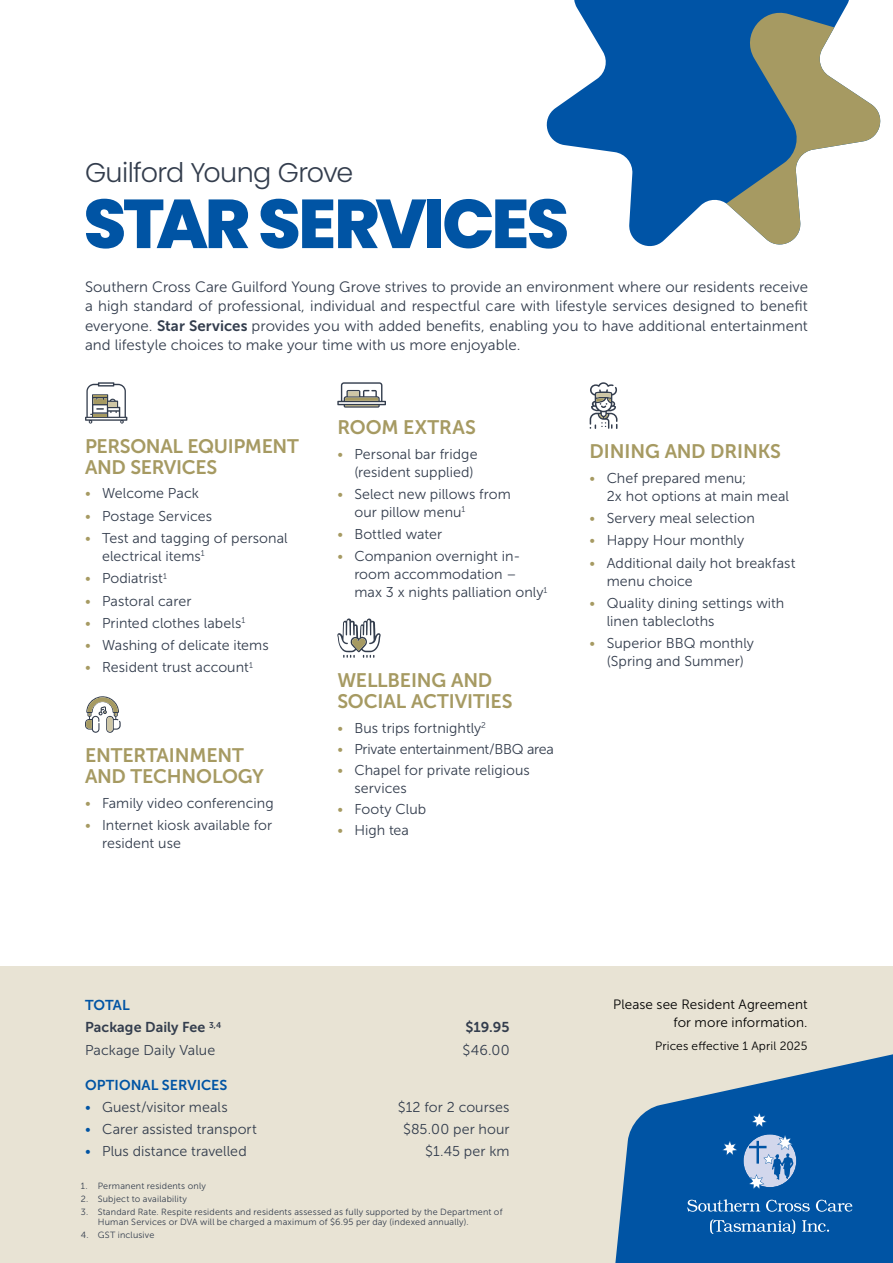
<style>
.page{position:relative;width:893px;height:1263px;background:#fff}
.page>*{position:absolute;margin:0;border:0;box-sizing:border-box;transform-origin:0 0}
.t1{font:800 69px "Poppins";letter-spacing:-.045em;color:#0054a4}
.t2{font:300 27px "Poppins";letter-spacing:-.025em;color:#333d4d}
.t3{font:19.5px/21px "Museo Sans 700";letter-spacing:-.01em;color:#a69a62}
.t4{font:15px/19.5px "Museo Sans 300";letter-spacing:.005em;color:#333d4d;text-align:justify}
.t5{font:14.25px/18px "Museo Sans 300";letter-spacing:.005em;color:#333d4d}
.t6{font:14.25px "Museo Sans 300";letter-spacing:-.015em;color:#333d4d}
.t7{font:14.25px/22.2px "Museo Sans 700";letter-spacing:.005em;color:#333d4d}
.t8{font:14.25px "Museo Sans 700";letter-spacing:.005em;color:#0054a4}
.t9{font:13.5px/18px "Museo Sans 300";letter-spacing:.005em;color:#000;text-align:right}
.t10{font:12px "Museo Sans 300";letter-spacing:.01em;color:#000}
.t11{font:9px/9.8px "Museo Sans 300";letter-spacing:.02em;color:#333d4d}
.s1{font-family:"Museo Sans 700"}
.s2{color:#a69a62}
.s3{color:#0054a4}
</style>
<div class="page">
<div style="left:0;top:967px;width:893px;height:296px;background:#e8e3d4"></div>
<svg style="left:85px;top:382px;width:42px;height:42px"></svg>
<svg style="left:85px;top:696px;width:36px;height:37px"></svg>
<svg style="left:337px;top:382px;width:49px;height:26px"></svg>
<svg style="left:337px;top:618px;width:44px;height:40px"></svg>
<svg style="left:590px;top:382px;width:27px;height:47px"></svg>
<svg style="left:615px;top:1054px;width:278px;height:209px;fill:#0054a4"></svg>
<svg style="left:722px;top:1112px;width:77px;height:78px;background:#4580bc"></svg>
<svg style="left:687px;top:1199px;width:73px;height:13px"></svg>
<svg style="left:766px;top:1200px;width:44px;height:12px"></svg>
<svg style="left:816px;top:1200px;width:36px;height:12px"></svg>
<svg style="left:710px;top:1219px;width:85px;height:15px"></svg>
<svg style="left:802px;top:1220px;width:27px;height:12px"></svg>
<svg style="left:546px;top:0;width:154px;height:247px;fill:#0054a6"></svg>
<svg style="left:700px;top:0;width:181px;height:245px"></svg>
<h2 class="t2" style="left:85px;top:157px;width:270px">Guilford Young Grove</h2>
<h1 class="t1" style="left:84px;top:184px;width:487px">STAR SERVICES</h1>
<p class="t4" style="left:85px;top:277px;width:724px">Southern Cross Care Guilford Young Grove strives to provide an environment where our residents receive a high standard of professional, individual and respectful care with lifestyle services designed to benefit everyone. <span class="s1">Star Services</span> provides you with added benefits, enabling you to have additional entertainment and lifestyle choices to make your time with us more enjoyable.</p>
<h3 class="t3" style="left:85px;top:436px;width:215px">PERSONAL EQUIPMENT<br>AND SERVICES</h3>
<p class="t5" style="left:85px;top:485px;width:115px"><span class="s2">•</span> Welcome Pack</p>
<p class="t5" style="left:85px;top:507px;width:129px"><span class="s2">•</span> Postage Services</p>
<p class="t5" style="left:102px;top:529px;width:187px;text-indent:-17px"><span class="s2">•</span> Test and tagging of personal electrical items<sup>1</sup></p>
<p class="t5" style="left:85px;top:569px;width:84px"><span class="s2">•</span> Podiatrist<sup>1</sup></p>
<p class="t5" style="left:85px;top:592px;width:108px"><span class="s2">•</span> Pastoral carer</p>
<p class="t5" style="left:85px;top:614px;width:162px"><span class="s2">•</span> Printed clothes labels<sup>1</sup></p>
<p class="t5" style="left:85px;top:636px;width:185px"><span class="s2">•</span> Washing of delicate items</p>
<p class="t5" style="left:85px;top:658px;width:169px"><span class="s2">•</span> Resident trust account<sup>1</sup></p>
<h3 class="t3" style="left:85px;top:745px;width:181px">ENTERTAINMENT<br>AND TECHNOLOGY</h3>
<p class="t5" style="left:85px;top:794px;width:190px"><span class="s2">•</span> Family video conferencing</p>
<p class="t5" style="left:102px;top:816px;width:172px;text-indent:-17px"><span class="s2">•</span> Internet kiosk available for resident use</p>
<h3 class="t3" style="left:337px;top:417px;width:140px">ROOM EXTRAS</h3>
<p class="t5" style="left:337px;top:445px;width:142px;text-align:right"><span class="s2">•</span> Personal bar fridge (resident supplied)</p>
<p class="t5" style="left:354px;top:485px;width:158px;text-indent:-17px"><span class="s2">•</span> Select new pillows from our pillow menu<sup>1</sup></p>
<p class="t5" style="left:337px;top:525px;width:106px"><span class="s2">•</span> Bottled water</p>
<p class="t5" style="left:354px;top:547px;width:195px;text-indent:-17px"><span class="s2">•</span> Companion overnight in&shy;room accommodation – max 3 x nights palliation only<sup>1</sup></p>
<h3 class="t3" style="left:337px;top:670px;width:177px">WELLBEING AND<br>SOCIAL ACTIVITIES</h3>
<p class="t5" style="left:337px;top:719px;width:150px"><span class="s2">•</span> Bus trips fortnightly<sup>2</sup></p>
<p class="t6" style="left:337px;top:741px;width:218px"><span class="s2">•</span> Private entertainment/BBQ area</p>
<p class="t5" style="left:354px;top:761px;width:177px;text-indent:-17px"><span class="s2">•</span> Chapel for private religious services</p>
<p class="t5" style="left:337px;top:800px;width:90px"><span class="s2">•</span> Footy Club</p>
<p class="t5" style="left:337px;top:822px;width:73px"><span class="s2">•</span> High tea</p>
<h3 class="t3" style="left:590px;top:441px;width:193px">DINING AND DRINKS</h3>
<p class="t5" style="left:607px;top:469px;width:184px;text-indent:-17px"><span class="s2">•</span> Chef prepared menu;<br>2x hot options at main meal</p>
<p class="t5" style="left:590px;top:509px;width:167px"><span class="s2">•</span> Servery meal selection</p>
<p class="t5" style="left:590px;top:531px;width:156px"><span class="s2">•</span> Happy Hour monthly</p>
<p class="t5" style="left:607px;top:554px;width:190px;text-indent:-17px"><span class="s2">•</span> Additional daily hot breakfast menu choice</p>
<p class="t5" style="left:607px;top:594px;width:179px;text-indent:-17px"><span class="s2">•</span> Quality dining settings with linen tablecloths</p>
<p class="t5" style="left:590px;top:634px;width:166px;text-align:center"><span class="s2">•</span> Superior BBQ monthly (Spring and Summer)</p>
<p class="t7" style="left:85px;top:994px;width:138px"><span class="s3">TOTAL<br></span>Package Daily Fee <sup>3,4</sup></p>
<p class="t7" style="left:465px;top:1016px;width:46px">$19.95</p>
<p class="t5" style="left:85px;top:1041px;width:132px">Package Daily Value</p>
<p class="t5" style="left:463px;top:1041px;width:49px">$46.00</p>
<p class="t8" style="left:85px;top:1077px;width:144px">OPTIONAL SERVICES</p>
<p class="t5" style="left:85px;top:1098px;width:144px"><span class="s3">•</span> Guest/visitor meals</p>
<p class="t5" style="left:398px;top:1098px;width:113px">$12 for 2 courses</p>
<p class="t5" style="left:85px;top:1120px;width:173px"><span class="s3">•</span> Carer assisted transport</p>
<p class="t5" style="left:403px;top:1120px;width:108px">$85.00 per hour</p>
<p class="t5" style="left:85px;top:1142px;width:163px"><span class="s3">•</span> Plus distance travelled</p>
<p class="t5" style="left:425px;top:1142px;width:86px">$1.45 per km</p>
<p class="t11" style="left:81px;top:1181px;width:127px">1. Permanent residents only</p>
<p class="t11" style="left:81px;top:1194px;width:108px">2. Subject to availability</p>
<p class="t11" style="left:98px;top:1207px;width:406px;text-indent:-17px">3. Standard Rate. Respite residents and residents assessed as fully supported by the Department of<br>Human Services or DVA will be charged a maximum of $6.95 per day (indexed annually).</p>
<p class="t11" style="left:81px;top:1230px;width:75px">4. GST inclusive</p>
<p class="t9" style="left:613px;top:996px;width:196px">Please see Resident Agreement for more information.</p>
<p class="t10" style="left:655px;top:1039px;width:154px">Prices effective 1 April 2025</p>
</div>
